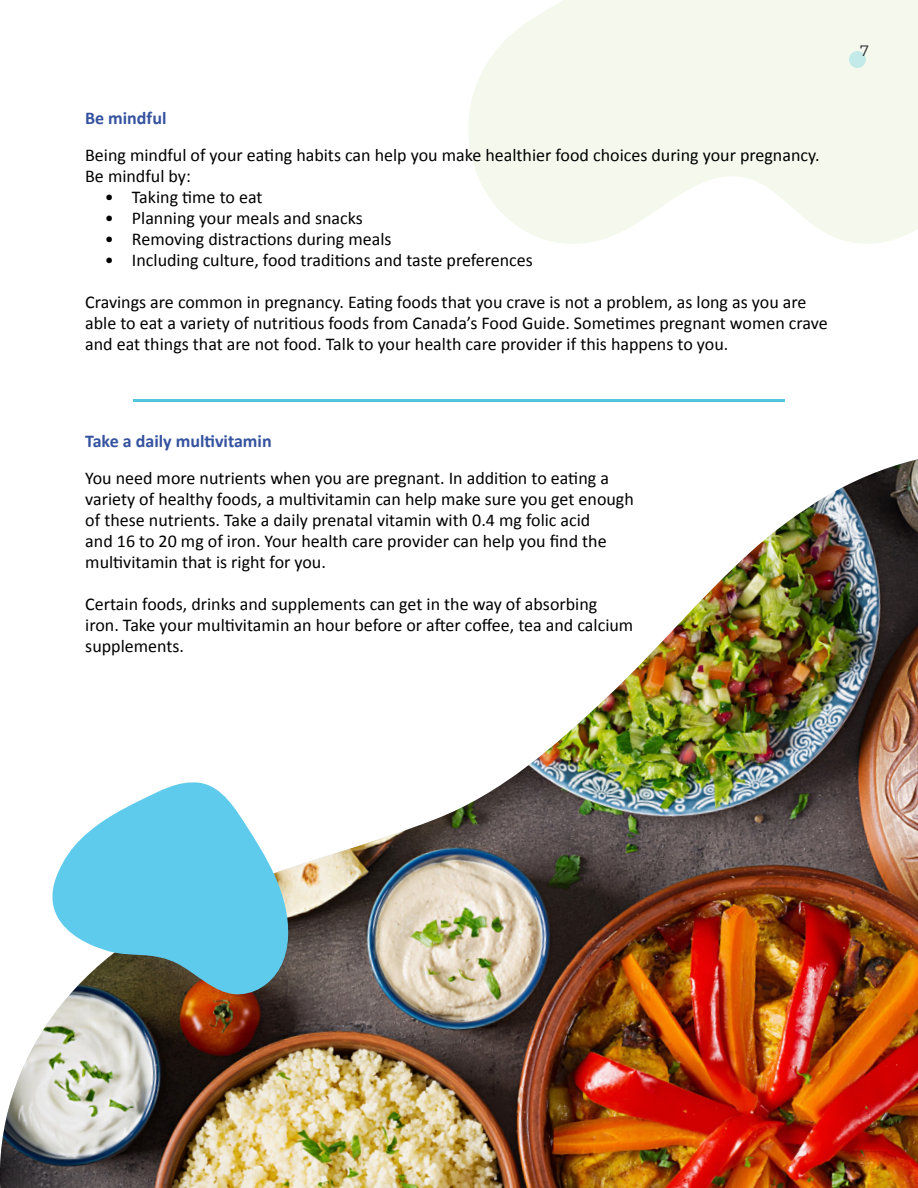
<style>
.page{position:relative;width:918px;height:1188px;background:#fff}
.page>*{position:absolute;margin:0;border:0;box-sizing:border-box;transform-origin:0 0}
.t1{font:18px/21px "Calibri";color:#000}
.t2{font:700 18px "Calibri";color:#34529f}
.t3{font:15px "Montserrat";color:#1a1f1f}
</style>
<div class="page">
<svg style="left:468px;top:0;width:450px;height:244px;fill:#f5f9ed"></svg>
<img style="left:0;top:459px;width:918px;height:729px">
<svg style="left:24px;top:780px;width:266px;height:216px;fill:#5fcbec"></svg>
<hr style="left:133px;top:400px;width:652px;height:2px;background:#50c6dd">
<div style="left:849px;top:51px;width:17px;height:17px;background:#c3e9e8;border-radius:50%"></div>
<p class="t2" style="left:85px;top:105px;width:83px">Be mindful</p>
<p class="t1" style="left:85px;top:143px;width:736px">Being mindful of your eating habits can help you make healthier food choices during your pregnancy.<br>Be mindful by:</p>
<p class="t1" style="left:105px;top:185px;width:159px">• Taking time to eat</p>
<p class="t1" style="left:105px;top:207px;width:259px">• Planning your meals and snacks</p>
<p class="t1" style="left:105px;top:228px;width:288px">• Removing distractions during meals</p>
<p class="t1" style="left:105px;top:249px;width:429px">• Including culture, food traditions and taste preferences</p>
<p class="t1" style="left:85px;top:291px;width:744px">Cravings are common in pregnancy. Eating foods that you crave is not a problem, as long as you are able to eat a variety of nutritious foods from Canada’s Food Guide. Sometimes pregnant women crave and eat things that are not food. Talk to your health care provider if this happens to you.</p>
<p class="t2" style="left:85px;top:429px;width:188px">Take a daily multivitamin</p>
<p class="t1" style="left:85px;top:467px;width:550px">You need more nutrients when you are pregnant. In addition to eating a variety of healthy foods, a multivitamin can help make sure you get enough of these nutrients. Take a daily prenatal vitamin with 0.4 mg folic acid<br>and 16 to 20 mg of iron. Your health care provider can help you find the multivitamin that is right for you.</p>
<p class="t1" style="left:85px;top:593px;width:549px">Certain foods, drinks and supplements can get in the way of absorbing iron. Take your multivitamin an hour before or after coffee, tea and calcium supplements.</p>
<p class="t3" style="left:860px;top:40px;width:10px">7</p>
</div>
